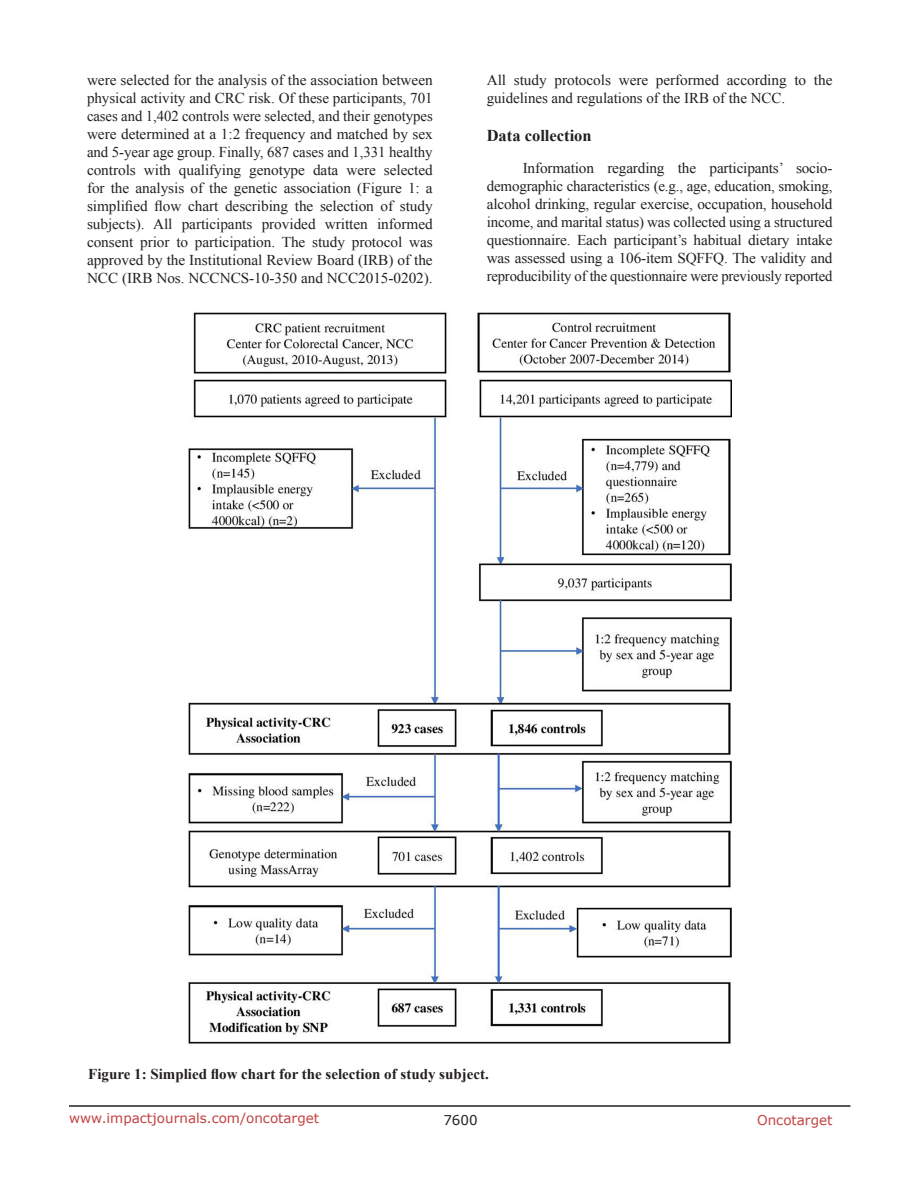
<style>
.page{position:relative;width:918px;height:1188px;background:#fff}
.page>*{position:absolute;margin:0;border:0;box-sizing:border-box;transform-origin:0 0}
.t1{font:700 16.5px "Times New Roman";color:#231f20}
.t2{font:15px/18px "Times New Roman";letter-spacing:-.005em;color:#231f20;text-align:justify}
.t3{font:700 15px "Times New Roman";color:#231f20}
.t4{font:13.5px "Verdana";color:#c24141}
.t5{font:13.5px "Verdana";color:#231f20}
</style>
<div class="page">
<hr style="left:69px;top:1105px;width:781px;height:2px;background:#231f20">
<img style="left:188px;top:312px;width:544px;height:732px">
<p class="t2" style="left:87px;top:71px;width:347px">were selected for the analysis of the association between physical activity and CRC risk. Of these participants, 701 cases and 1,402 controls were selected, and their genotypes were determined at a 1:2 frequency and matched by sex and 5-year age group. Finally, 687 cases and 1,331 healthy controls with qualifying genotype data were selected for the analysis of the genetic association (Figure 1: a simplified flow chart describing the selection of study subjects). All participants provided written informed consent prior to participation. The study protocol was approved by the Institutional Review Board (IRB) of the NCC (IRB Nos. NCCNCS-10-350 and NCC2015-0202).</p>
<p class="t2" style="left:487px;top:71px;width:347px">All study protocols were performed according to the guidelines and regulations of the IRB of the NCC.</p>
<p class="t1" style="left:487px;top:124px;width:106px">Data collection</p>
<p class="t2" style="left:487px;top:158px;width:347px;text-indent:36px">Information regarding the participants’ socio&shy;demographic characteristics (e.g., age, education, smoking, alcohol drinking, regular exercise, occupation, household income, and marital status) was collected using a structured questionnaire. Each participant’s habitual dietary intake was assessed using a 106-item SQFFQ. The validity and reproducibility of the questionnaire were previously reported</p>
<p class="t3" style="left:88px;top:1064px;width:402px">Figure 1: Simplied flow chart for the selection of study subject.</p>
<p class="t4" style="left:69px;top:1109px;width:252px">www.impactjournals.com/oncotarget</p>
<p class="t5" style="left:443px;top:1111px;width:36px">7600</p>
<p class="t4" style="left:757px;top:1111px;width:77px">Oncotarget</p>
</div>
